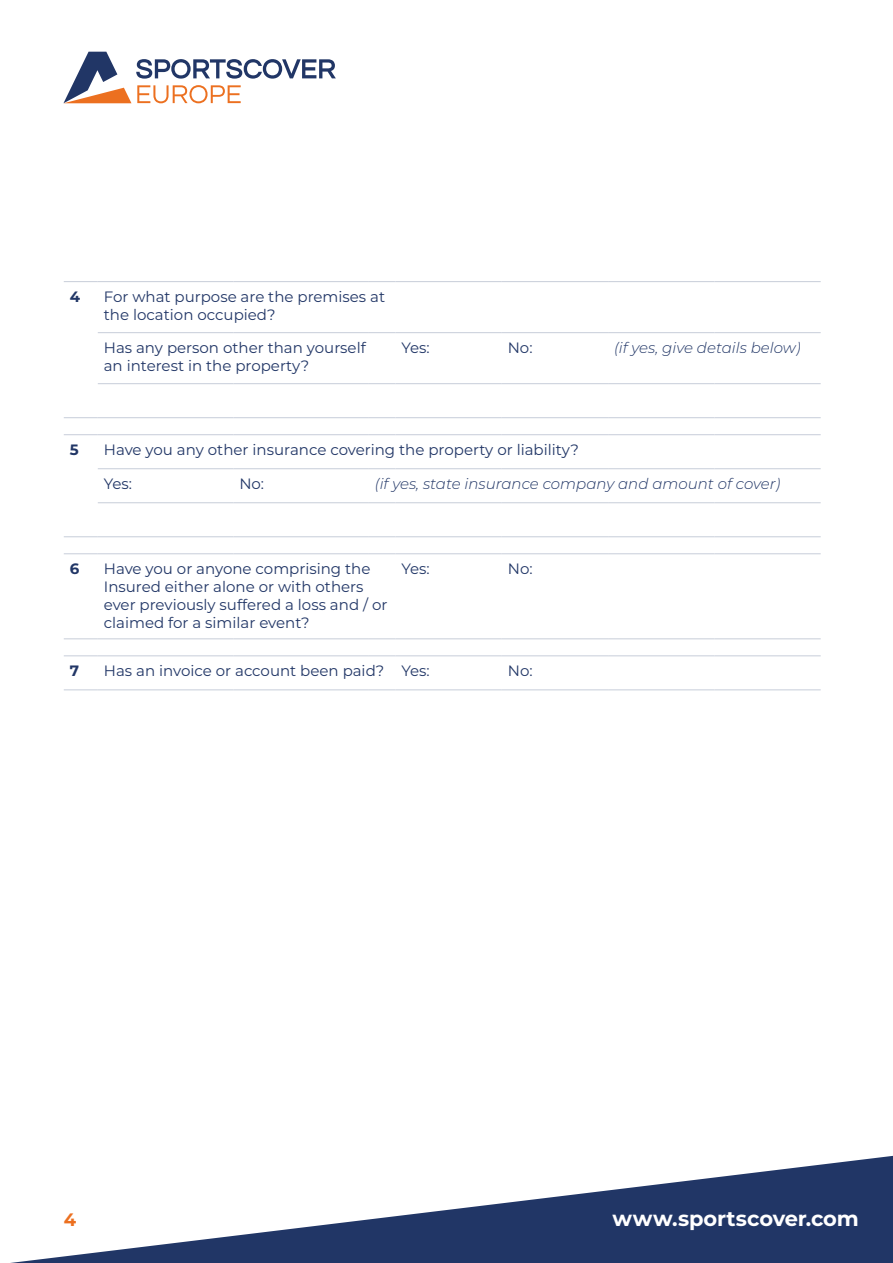
<style>
.page{position:relative;width:893px;height:1263px;background:#fff}
.page>*{position:absolute;margin:0;border:0;box-sizing:border-box;transform-origin:0 0}
.t1{font:700 21px "Montserrat";letter-spacing:-.005em;color:#fff}
.t2{font:700 18px "Montserrat";color:#ec7020}
.t3{font:15px/18px "Montserrat";color:#213666}
.t4{font:italic 300 15px "Montserrat";color:#213666}
.t5{font:700 15px "Montserrat";color:#213666}
</style>
<div class="page">
<svg style="left:63px;top:52px;width:273px;height:51px"></svg>
<svg style="left:10px;top:1155px;width:883px;height:108px"></svg>
<hr style="left:64px;top:281px;width:34px;height:1px;background:#c7cdd9">
<hr style="left:98px;top:281px;width:135px;height:1px;background:#c7cdd9">
<hr style="left:233px;top:281px;width:136px;height:1px;background:#c7cdd9">
<svg style="left:369px;top:281px;width:26px;height:1px"></svg>
<hr style="left:395px;top:281px;width:107px;height:1px;background:#c7cdd9">
<hr style="left:502px;top:281px;width:106px;height:1px;background:#c7cdd9">
<hr style="left:608px;top:281px;width:106px;height:1px;background:#c7cdd9">
<hr style="left:714px;top:281px;width:107px;height:1px;background:#c7cdd9">
<hr style="left:98px;top:332px;width:135px;height:1px;background:#c7cdd9">
<hr style="left:233px;top:332px;width:136px;height:1px;background:#c7cdd9">
<svg style="left:369px;top:332px;width:26px;height:1px"></svg>
<hr style="left:395px;top:332px;width:107px;height:1px;background:#c7cdd9">
<hr style="left:502px;top:332px;width:106px;height:1px;background:#c7cdd9">
<hr style="left:608px;top:332px;width:106px;height:1px;background:#c7cdd9">
<hr style="left:714px;top:332px;width:107px;height:1px;background:#c7cdd9">
<hr style="left:98px;top:383px;width:135px;height:1px;background:#c7cdd9">
<hr style="left:233px;top:383px;width:136px;height:1px;background:#c7cdd9">
<svg style="left:369px;top:383px;width:26px;height:1px"></svg>
<hr style="left:395px;top:383px;width:107px;height:1px;background:#c7cdd9">
<hr style="left:502px;top:383px;width:106px;height:1px;background:#c7cdd9">
<hr style="left:608px;top:383px;width:106px;height:1px;background:#c7cdd9">
<hr style="left:714px;top:383px;width:107px;height:1px;background:#c7cdd9">
<hr style="left:64px;top:417px;width:34px;height:1px;background:#c7cdd9">
<hr style="left:98px;top:417px;width:135px;height:1px;background:#c7cdd9">
<hr style="left:233px;top:417px;width:136px;height:1px;background:#c7cdd9">
<svg style="left:369px;top:417px;width:26px;height:1px"></svg>
<hr style="left:395px;top:417px;width:107px;height:1px;background:#c7cdd9">
<hr style="left:502px;top:417px;width:106px;height:1px;background:#c7cdd9">
<hr style="left:608px;top:417px;width:106px;height:1px;background:#c7cdd9">
<hr style="left:714px;top:417px;width:107px;height:1px;background:#c7cdd9">
<hr style="left:64px;top:434px;width:34px;height:1px;background:#c7cdd9">
<hr style="left:98px;top:434px;width:135px;height:1px;background:#c7cdd9">
<hr style="left:233px;top:434px;width:136px;height:1px;background:#c7cdd9">
<svg style="left:369px;top:434px;width:26px;height:1px"></svg>
<hr style="left:395px;top:434px;width:107px;height:1px;background:#c7cdd9">
<hr style="left:502px;top:434px;width:106px;height:1px;background:#c7cdd9">
<hr style="left:608px;top:434px;width:106px;height:1px;background:#c7cdd9">
<hr style="left:714px;top:434px;width:107px;height:1px;background:#c7cdd9">
<hr style="left:98px;top:468px;width:135px;height:1px;background:#c7cdd9">
<hr style="left:233px;top:468px;width:136px;height:1px;background:#c7cdd9">
<svg style="left:369px;top:468px;width:26px;height:1px"></svg>
<hr style="left:395px;top:468px;width:107px;height:1px;background:#c7cdd9">
<hr style="left:502px;top:468px;width:106px;height:1px;background:#c7cdd9">
<hr style="left:608px;top:468px;width:106px;height:1px;background:#c7cdd9">
<hr style="left:714px;top:468px;width:107px;height:1px;background:#c7cdd9">
<hr style="left:98px;top:502px;width:135px;height:1px;background:#c7cdd9">
<hr style="left:233px;top:502px;width:136px;height:1px;background:#c7cdd9">
<svg style="left:369px;top:502px;width:26px;height:1px"></svg>
<hr style="left:395px;top:502px;width:107px;height:1px;background:#c7cdd9">
<hr style="left:502px;top:502px;width:106px;height:1px;background:#c7cdd9">
<hr style="left:608px;top:502px;width:106px;height:1px;background:#c7cdd9">
<hr style="left:714px;top:502px;width:107px;height:1px;background:#c7cdd9">
<hr style="left:64px;top:536px;width:34px;height:1px;background:#c7cdd9">
<hr style="left:98px;top:536px;width:135px;height:1px;background:#c7cdd9">
<hr style="left:233px;top:536px;width:136px;height:1px;background:#c7cdd9">
<svg style="left:369px;top:536px;width:26px;height:1px"></svg>
<hr style="left:395px;top:536px;width:107px;height:1px;background:#c7cdd9">
<hr style="left:502px;top:536px;width:106px;height:1px;background:#c7cdd9">
<hr style="left:608px;top:536px;width:106px;height:1px;background:#c7cdd9">
<hr style="left:714px;top:536px;width:107px;height:1px;background:#c7cdd9">
<hr style="left:64px;top:553px;width:34px;height:1px;background:#c7cdd9">
<hr style="left:98px;top:553px;width:135px;height:1px;background:#c7cdd9">
<hr style="left:233px;top:553px;width:136px;height:1px;background:#c7cdd9">
<svg style="left:369px;top:553px;width:26px;height:1px"></svg>
<hr style="left:395px;top:553px;width:107px;height:1px;background:#c7cdd9">
<hr style="left:502px;top:553px;width:106px;height:1px;background:#c7cdd9">
<hr style="left:608px;top:553px;width:106px;height:1px;background:#c7cdd9">
<hr style="left:714px;top:553px;width:107px;height:1px;background:#c7cdd9">
<hr style="left:64px;top:639px;width:34px;height:1px;background:#c7cdd9">
<hr style="left:98px;top:639px;width:135px;height:1px;background:#c7cdd9">
<hr style="left:233px;top:639px;width:136px;height:1px;background:#c7cdd9">
<svg style="left:369px;top:639px;width:26px;height:1px"></svg>
<hr style="left:395px;top:639px;width:107px;height:1px;background:#c7cdd9">
<hr style="left:502px;top:639px;width:106px;height:1px;background:#c7cdd9">
<hr style="left:608px;top:639px;width:106px;height:1px;background:#c7cdd9">
<hr style="left:714px;top:639px;width:107px;height:1px;background:#c7cdd9">
<hr style="left:64px;top:656px;width:34px;height:1px;background:#c7cdd9">
<hr style="left:98px;top:656px;width:135px;height:1px;background:#c7cdd9">
<hr style="left:233px;top:656px;width:136px;height:1px;background:#c7cdd9">
<svg style="left:369px;top:656px;width:26px;height:1px"></svg>
<hr style="left:395px;top:656px;width:107px;height:1px;background:#c7cdd9">
<hr style="left:502px;top:656px;width:106px;height:1px;background:#c7cdd9">
<hr style="left:608px;top:656px;width:106px;height:1px;background:#c7cdd9">
<hr style="left:714px;top:656px;width:107px;height:1px;background:#c7cdd9">
<hr style="left:64px;top:690px;width:34px;height:1px;background:#c7cdd9">
<hr style="left:98px;top:690px;width:135px;height:1px;background:#c7cdd9">
<hr style="left:233px;top:690px;width:136px;height:1px;background:#c7cdd9">
<svg style="left:369px;top:690px;width:26px;height:1px"></svg>
<hr style="left:395px;top:690px;width:107px;height:1px;background:#c7cdd9">
<hr style="left:502px;top:690px;width:106px;height:1px;background:#c7cdd9">
<hr style="left:608px;top:690px;width:106px;height:1px;background:#c7cdd9">
<hr style="left:714px;top:690px;width:107px;height:1px;background:#c7cdd9">
<p class="t5" style="left:70px;top:286px;width:12px">4</p>
<p class="t3" style="left:104px;top:287px;width:283px">For what purpose are the premises at the location occupied?</p>
<p class="t3" style="left:104px;top:338px;width:263px">Has any person other than yourself an interest in the property?</p>
<p class="t3" style="left:401px;top:338px;width:30px">Yes:</p>
<p class="t3" style="left:508px;top:338px;width:26px">No:</p>
<p class="t4" style="left:614px;top:338px;width:188px">(if yes, give details below)</p>
<p class="t5" style="left:70px;top:439px;width:10px">5</p>
<p class="t3" style="left:104px;top:440px;width:477px">Have you any other insurance covering the property or liability?</p>
<p class="t3" style="left:104px;top:474px;width:30px">Yes:</p>
<p class="t3" style="left:239px;top:474px;width:26px">No:</p>
<p class="t4" style="left:375px;top:474px;width:407px">(if yes, state insurance company and amount of cover)</p>
<p class="t5" style="left:70px;top:558px;width:11px">6</p>
<p class="t3" style="left:104px;top:559px;width:285px">Have you or anyone comprising the Insured either alone or with others ever previously suffered a loss and / or claimed for a similar event?</p>
<p class="t3" style="left:401px;top:559px;width:30px">Yes:</p>
<p class="t3" style="left:508px;top:559px;width:26px">No:</p>
<p class="t5" style="left:70px;top:660px;width:11px">7</p>
<p class="t3" style="left:104px;top:661px;width:327px">Has an invoice or account been paid? Yes:</p>
<p class="t3" style="left:508px;top:661px;width:26px">No:</p>
<p class="t2" style="left:64px;top:1206px;width:14px">4</p>
<h1 class="t1" style="left:613px;top:1203px;width:248px">www.sportscover.com</h1>
</div>
